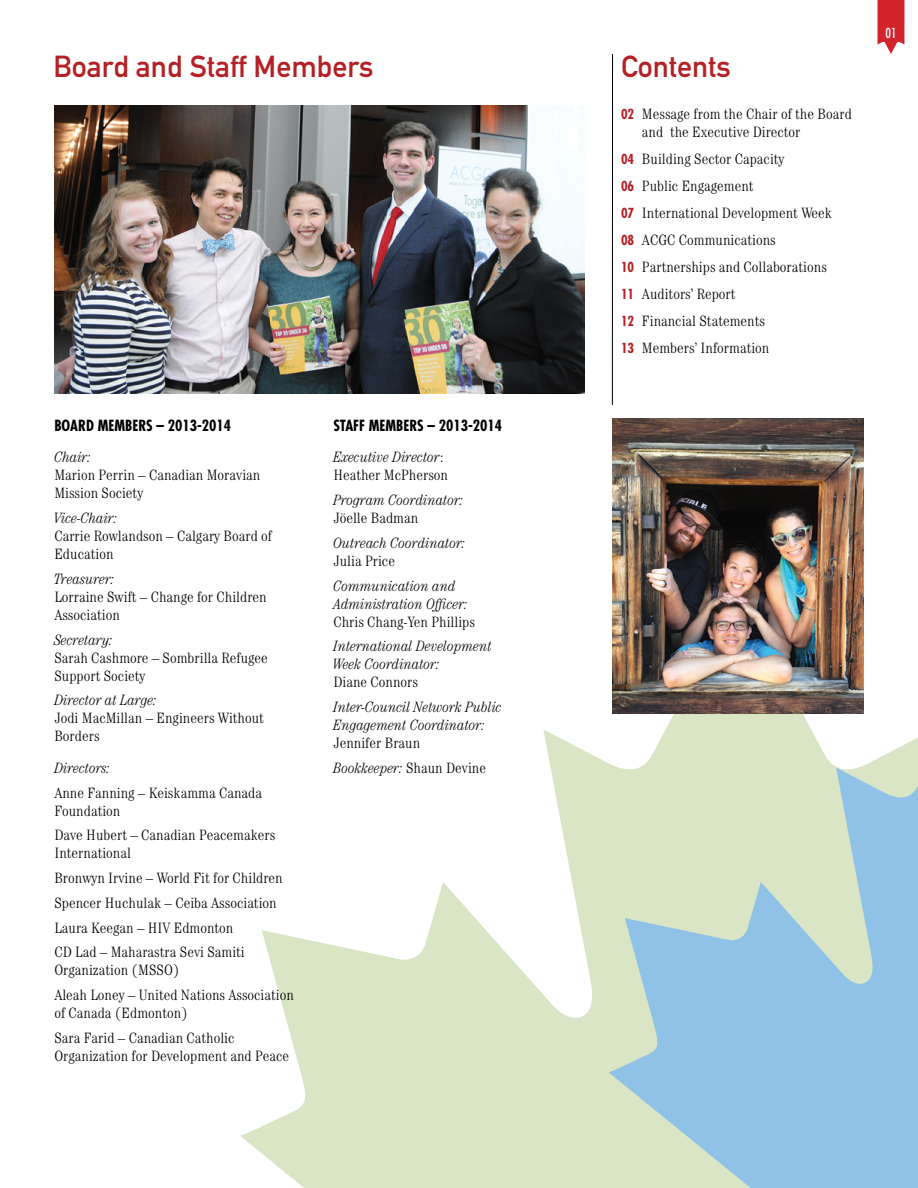
<style>
.page{position:relative;width:918px;height:1188px;background:#fff}
.page>*{position:absolute;margin:0;border:0;box-sizing:border-box;transform-origin:0 0}
.t1{font:30px "DIN Mittelschrift";color:#b42025}
.t2{font:300 condensed 15px/18px "Century Std";color:#000}
.t3{font:italic 300 condensed 15px/18px "Century Std";color:#000}
.t4{font:700 condensed 15px "Futura Std";color:#000}
.t5{font:condensed 13.5px "Futura Std";color:#fff}
.s1{font-style:normal}
.s2{font-style:italic}
.s3{font-family:"Futura Std";font-weight:700;font-size:13.5px;color:#b42025}
</style>
<div class="page">
<svg style="left:241px;top:729px;width:368px;height:459px;fill:#dae5c5"></svg>
<svg style="left:878px;top:0;width:26px;height:54px"></svg>
<hr style="left:612px;top:54px;width:1px;height:351px;background:#000">
<img style="left:54px;top:106px;width:531px;height:288px">
<img style="left:612px;top:418px;width:252px;height:247px">
<svg style="left:609px;top:665px;width:309px;height:523px;background:#b3cdd1"></svg>
<h1 class="t1" style="left:54px;top:48px;width:321px">Board and Staff Members</h1>
<p class="t4" style="left:54px;top:416px;width:178px">BOARD MEMBERS – 2013-2014</p>
<p class="t3" style="left:54px;top:448px;width:38px">Chair:</p>
<p class="t2" style="left:54px;top:466px;width:208px">Marion Perrin – Canadian Moravian<br>Mission Society</p>
<p class="t3" style="left:54px;top:509px;width:65px">Vice-Chair:</p>
<p class="t2" style="left:54px;top:527px;width:219px">Carrie Rowlandson – Calgary Board of<br>Education</p>
<p class="t3" style="left:54px;top:570px;width:62px">Treasurer:</p>
<p class="t2" style="left:54px;top:588px;width:214px">Lorraine Swift – Change for Children<br>Association</p>
<p class="t3" style="left:54px;top:630px;width:60px">Secretary:</p>
<p class="t2" style="left:54px;top:648px;width:215px">Sarah Cashmore – Sombrilla Refugee<br>Support Society</p>
<p class="t3" style="left:54px;top:691px;width:104px">Director at Large:</p>
<p class="t2" style="left:54px;top:709px;width:211px">Jodi MacMillan – Engineers Without<br>Borders</p>
<p class="t3" style="left:54px;top:759px;width:57px">Directors:</p>
<p class="t2" style="left:54px;top:783px;width:209px">Anne Fanning – Keiskamma Canada<br>Foundation</p>
<p class="t2" style="left:54px;top:826px;width:223px">Dave Hubert – Canadian Peacemakers<br>International</p>
<p class="t2" style="left:54px;top:865px;width:230px;line-height:24.8px">Bronwyn Irvine – World Fit for Children Spencer Huchulak – Ceiba Association Laura Keegan – HIV Edmonton<br>CD Lad – Maharastra Sevi Samiti</p>
<p class="t2" style="left:54px;top:958px;width:241px;line-height:24.8px">Organization (MSSO)<br>Aleah Loney – United Nations Association</p>
<p class="t2" style="left:54px;top:1000px;width:182px;line-height:24.8px">of Canada (Edmonton)<br>Sara Farid – Canadian Catholic</p>
<p class="t2" style="left:54px;top:1047px;width:236px">Organization for Development and Peace</p>
<p class="t4" style="left:333px;top:416px;width:170px">STAFF MEMBERS – 2013-2014</p>
<p class="t3" style="left:333px;top:448px;width:116px">Executive Director<span class="s1">:<br>Heather McPherson</span></p>
<p class="t3" style="left:333px;top:491px;width:132px">Program Coordinator:</p>
<p class="t2" style="left:333px;top:509px;width:86px">Jöelle Badman</p>
<p class="t3" style="left:333px;top:534px;width:134px">Outreach Coordinator:</p>
<p class="t2" style="left:333px;top:552px;width:63px">Julia Price</p>
<p class="t3" style="left:333px;top:576px;width:136px">Communication and<br>Administration Officer:</p>
<p class="t2" style="left:333px;top:612px;width:143px">Chris Chang-Yen Phillips</p>
<p class="t3" style="left:333px;top:637px;width:160px">International Development<br>Week Coordinator:</p>
<p class="t2" style="left:333px;top:673px;width:86px">Diane Connors</p>
<p class="t3" style="left:333px;top:698px;width:170px">Inter-Council Network Public<br>Engagement Coordinator:</p>
<p class="t2" style="left:333px;top:730px;width:154px;line-height:24.8px">Jennifer Braun<br><span class="s2">Bookkeeper:</span> Shaun Devine</p>
<h1 class="t1" style="left:621px;top:48px;width:111px">Contents</h1>
<p class="t2" style="left:642px;top:105px;width:211px;text-indent:-21px"><span class="s3">02</span> Message from the Chair of the Board and the Executive Director</p>
<p class="t2" style="left:621px;top:145px;width:213px;line-height:27px"><span class="s3">04</span> Building Sector Capacity<br><span class="s3">06</span> Public Engagement<br><span class="s3">07</span> International Development Week<br><span class="s3">08</span> ACGC Communications<br><span class="s3">10</span> Partnerships and Collaborations<br><span class="s3">11</span> Auditors’ Report<br><span class="s3">12</span> Financial Statements<br><span class="s3">13</span> Members’ Information</p>
<p class="t5" style="left:885px;top:25px;width:13px">01</p>
</div>
